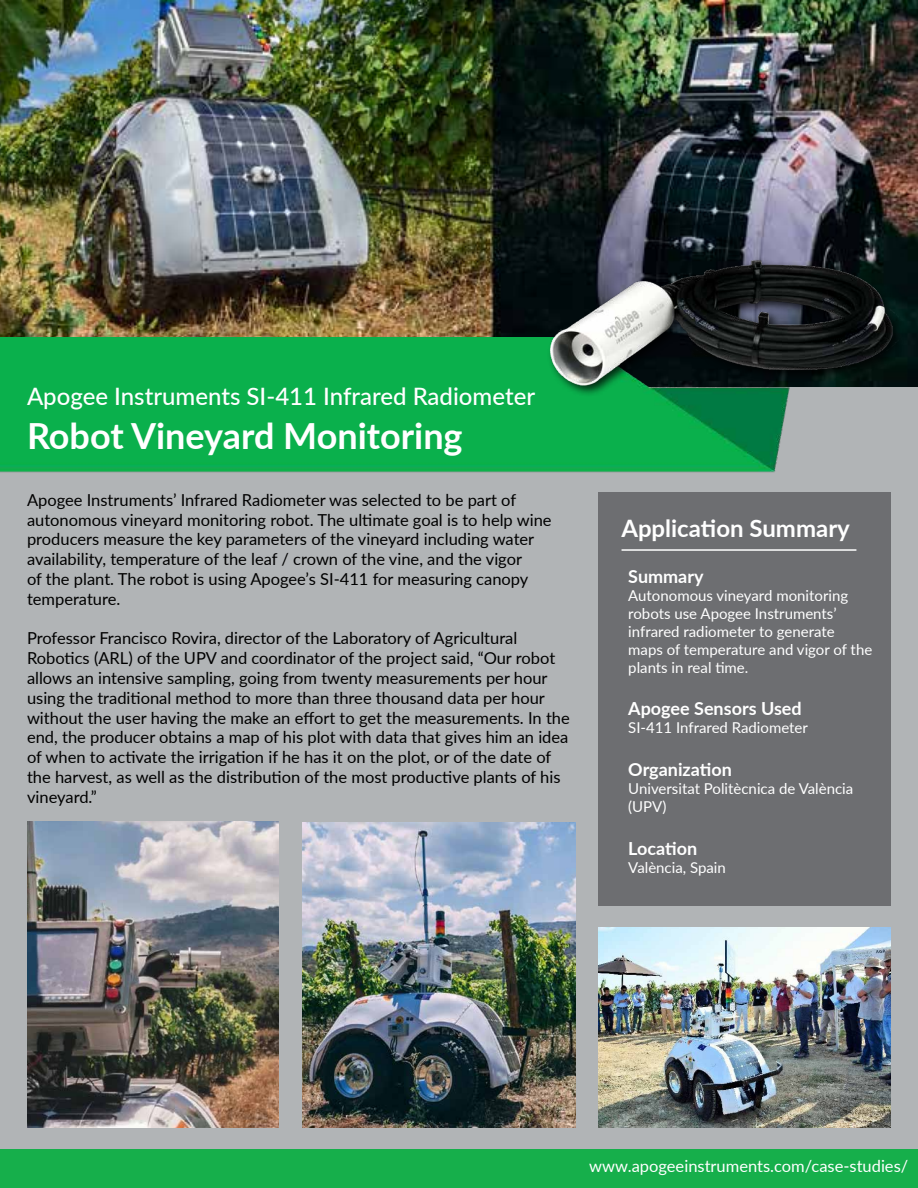
<style>
.page{position:relative;width:918px;height:1188px;background:#fff}
.page>*{position:absolute;margin:0;border:0;box-sizing:border-box;transform-origin:0 0}
.t1{font:700 36px "Lato";color:#fff}
.t2{font:500 24px "Lato";color:#fff}
.t3{font:700 24px "Lato";color:#fff}
.t4{font:700 18px "Lato";color:#fff}
.t5{font:16.5px/19.8px "Lato";color:#000}
.t6{font:16.5px "Lato";color:#fff}
.t7{font:15px/18px "Lato";color:#fff}
</style>
<div class="page">
<div style="left:0;top:225px;width:918px;height:963px;background:#b1b4b6"></div>
<img style="left:0;top:0;width:918px;height:387px">
<img style="left:0;top:338px;width:917px;height:135px">
<div style="left:0;top:1150px;width:918px;height:38px;background:#16af4b"></div>
<img style="left:27px;top:822px;width:252px;height:305px">
<div style="left:599px;top:493px;width:292px;height:413px;background:#6d6e71"></div>
<hr style="left:622px;top:549px;width:234px;height:2px;background:#fff">
<img style="left:302px;top:822px;width:273px;height:305px">
<img style="left:599px;top:927px;width:292px;height:200px">
<div style="left:547px;top:252px;width:360px;height:146px;background:#000;opacity:.75"></div>
<img style="left:547px;top:252px;width:351px;height:147px">
<h2 class="t2" style="left:27px;top:379px;width:510px">Apogee Instruments SI-411 Infrared Radiometer</h2>
<h1 class="t1" style="left:27px;top:409px;width:437px">Robot Vineyard Monitoring</h1>
<p class="t5" style="left:27px;top:489px;width:526px">Apogee Instruments’ Infrared Radiometer was selected to be part of autonomous vineyard monitoring robot. The ultimate goal is to help wine producers measure the key parameters of the vineyard including water availability, temperature of the leaf / crown of the vine, and the vigor<br>of the plant. The robot is using Apogee’s SI-411 for measuring canopy temperature.</p>
<p class="t5" style="left:27px;top:628px;width:544px">Professor Francisco Rovira, director of the Laboratory of Agricultural Robotics (ARL) of the UPV and coordinator of the project said, “Our robot allows an intensive sampling, going from twenty measurements per hour using the traditional method to more than three thousand data per hour without the user having the make an effort to get the measurements. In the end, the producer obtains a map of his plot with data that gives him an idea of when to activate the irrigation if he has it on the plot, or of the date of the harvest, as well as the distribution of the most productive plants of his vineyard.”</p>
<h2 class="t3" style="left:621px;top:510px;width:230px">Application Summary</h2>
<p class="t4" style="left:628px;top:564px;width:77px">Summary</p>
<p class="t7" style="left:628px;top:586px;width:246px">Autonomous vineyard monitoring robots use Apogee Instruments’ infrared radiometer to generate maps of temperature and vigor of the plants in real time.</p>
<p class="t4" style="left:628px;top:695px;width:175px">Apogee Sensors Used</p>
<p class="t7" style="left:628px;top:718px;width:181px">SI-411 Infrared Radiometer</p>
<p class="t4" style="left:628px;top:757px;width:105px">Organization</p>
<p class="t7" style="left:628px;top:779px;width:226px">Universitat Politècnica de València (UPV)</p>
<p class="t4" style="left:628px;top:835px;width:70px">Location</p>
<p class="t7" style="left:628px;top:858px;width:99px">València, Spain</p>
<p class="t6" style="left:589px;top:1154px;width:320px">www.apogeeinstruments.com/case-studies/</p>
</div>
